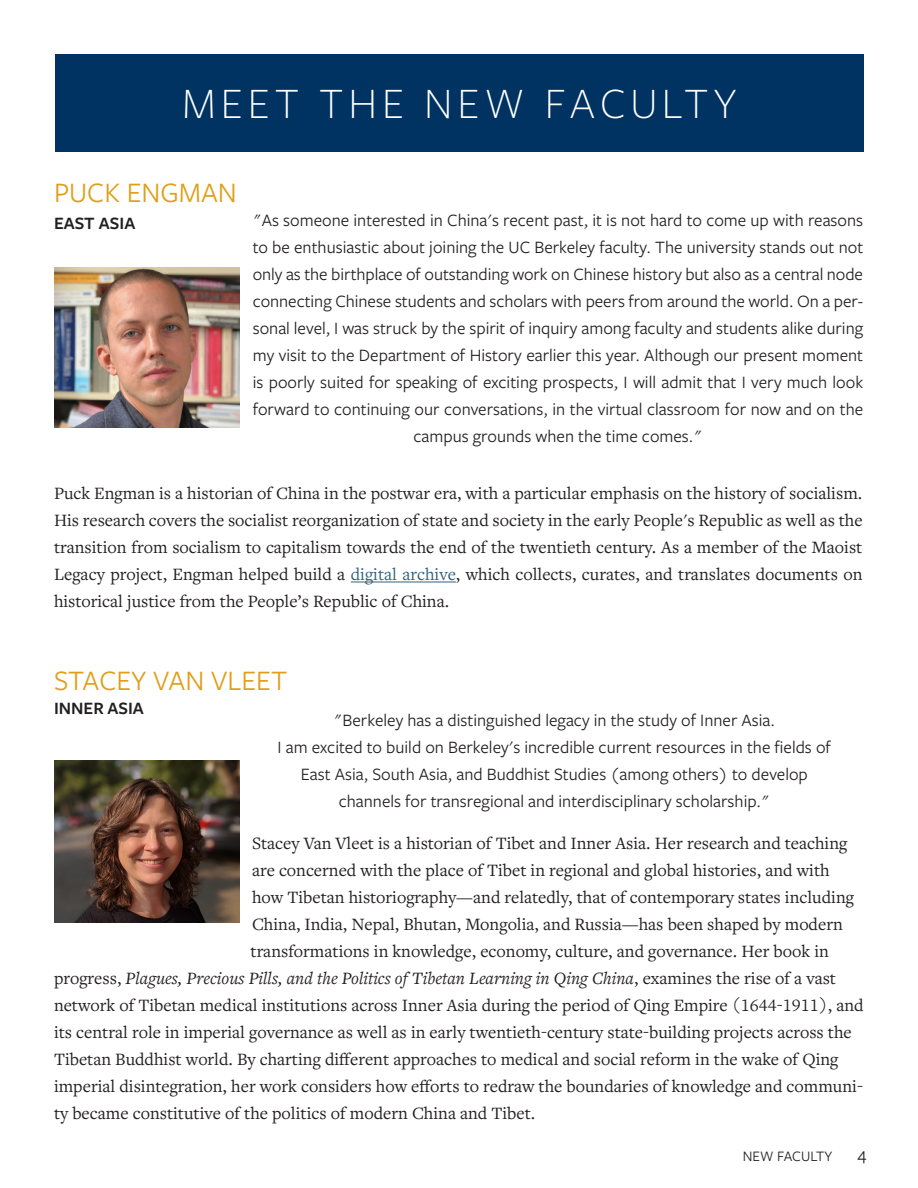
<style>
.page{position:relative;width:918px;height:1188px;background:#fff}
.page>*{position:absolute;margin:0;border:0;box-sizing:border-box;transform-origin:0 0}
.Large_Header_Style{font:300 45px "Freight Sans Pro";letter-spacing:.11em;color:#fff}
.Subheader_Style{font:29.25px "Freight Sans Pro";color:#e09e19}
.t1{font:18px/27px "Freight Text Pro";color:#231f20;text-align:justify}
.Paragraph_Style_2{font:18px/27px "Freight Sans Pro";color:#231f20;text-align:center}
.t2{font:italic 18px "Freight Text Pro";color:#231f20}
.Paragraph_Style_2-2{font:600 18px "Freight Sans Pro";color:#231f20}
.t3{font:15px "Freight Sans Pro";color:#231f20}
.s1{color:#2d637f}
.s2{font-style:normal}
</style>
<div class="page">
<hr style="left:351px;top:582px;width:105px;height:1px;background:#2d637f">
<div style="left:55px;top:54px;width:809px;height:97px;background:#003361"></div>
<img style="left:54px;top:267px;width:186px;height:161px">
<img style="left:54px;top:760px;width:186px;height:162px">
<p class="Large_Header_Style" style="left:182px;top:74px;width:556px">MEET THE NEW FACULTY</p>
<p class="Subheader_Style" style="left:54px;top:173px;width:184px">PUCK ENGMAN</p>
<p class="Paragraph_Style_2-2" style="left:54px;top:211px;width:83px">EAST ASIA</p>
<p class="Paragraph_Style_2" style="left:253px;top:206px;width:612px">"As someone interested in China's recent past, it is not hard to come up with reasons to be enthusiastic about joining the UC Berkeley faculty. The university stands out not only as the birthplace of outstanding work on Chinese history but also as a central node connecting Chinese students and scholars with peers from around the world. On a per&shy;sonal level, I was struck by the spirit of inquiry among faculty and students alike during my visit to the Department of History earlier this year. Although our present moment is poorly suited for speaking of exciting prospects, I will admit that I very much look forward to continuing our conversations, in the virtual classroom for now and on the campus grounds when the time comes."</p>
<p class="t1" style="left:54px;top:479px;width:810px">Puck Engman is a historian of China in the postwar era, with a particular emphasis on the history of socialism.<br>His research covers the socialist reorganization of state and society in the early People's Republic as well as the transition from socialism to capitalism towards the end of the twentieth century. As a member of the Maoist Legacy project, Engman helped build a <span class="s1">digital archive</span>, which collects, curates, and translates documents on historical justice from the People’s Republic of China.</p>
<p class="Subheader_Style" style="left:54px;top:661px;width:235px">STACEY VAN VLEET</p>
<p class="Paragraph_Style_2-2" style="left:54px;top:696px;width:91px">INNER ASIA</p>
<p class="Paragraph_Style_2" style="left:334px;top:706px;width:443px">"Berkeley has a distinguished legacy in the study of Inner Asia.</p>
<p class="Paragraph_Style_2" style="left:278px;top:733px;width:555px">I am excited to build on Berkeley's incredible current resources in the fields of</p>
<p class="Paragraph_Style_2" style="left:301px;top:760px;width:509px">East Asia, South Asia, and Buddhist Studies (among others) to develop</p>
<p class="Paragraph_Style_2" style="left:339px;top:787px;width:433px">channels for transregional and interdisciplinary scholarship."</p>
<p class="t1" style="left:252px;top:829px;width:597px">Stacey Van Vleet is a historian of Tibet and Inner Asia. Her research and teaching</p>
<p class="t1" style="left:252px;top:856px;width:579px">are concerned with the place of Tibet in regional and global histories, and with</p>
<p class="t1" style="left:252px;top:883px;width:604px">how Tibetan historiography—and relatedly, that of contemporary states including</p>
<p class="t1" style="left:252px;top:910px;width:592px">China, India, Nepal, Bhutan, Mongolia, and Russia—has been shaped by modern</p>
<p class="t1" style="left:250px;top:937px;width:580px">transformations in knowledge, economy, culture, and governance. Her book in</p>
<p class="t2" style="left:54px;top:967px;width:784px"><span class="s2">progress,</span> Plagues, Precious Pills, and the Politics of Tibetan Learning in Qing China<span class="s2">, examines the rise of a vast</span></p>
<p class="t1" style="left:54px;top:991px;width:811px">network of Tibetan medical institutions across Inner Asia during the period of Qing Empire (1644-1911), and</p>
<p class="t1" style="left:54px;top:1018px;width:799px">its central role in imperial governance as well as in early twentieth-century state-building projects across the</p>
<p class="t1" style="left:54px;top:1045px;width:786px">Tibetan Buddhist world. By charting different approaches to medical and social reform in the wake of Qing</p>
<p class="t1" style="left:54px;top:1072px;width:810px">imperial disintegration, her work considers how efforts to redraw the boundaries of knowledge and communi-</p>
<p class="t1" style="left:54px;top:1099px;width:483px">ty became constitutive of the politics of modern China and Tibet.</p>
<p class="t3" style="left:743px;top:1146px;width:91px">NEW FACULTY</p>
<p class="Paragraph_Style_2" style="left:857px;top:1140px;width:11px">4</p>
</div>
